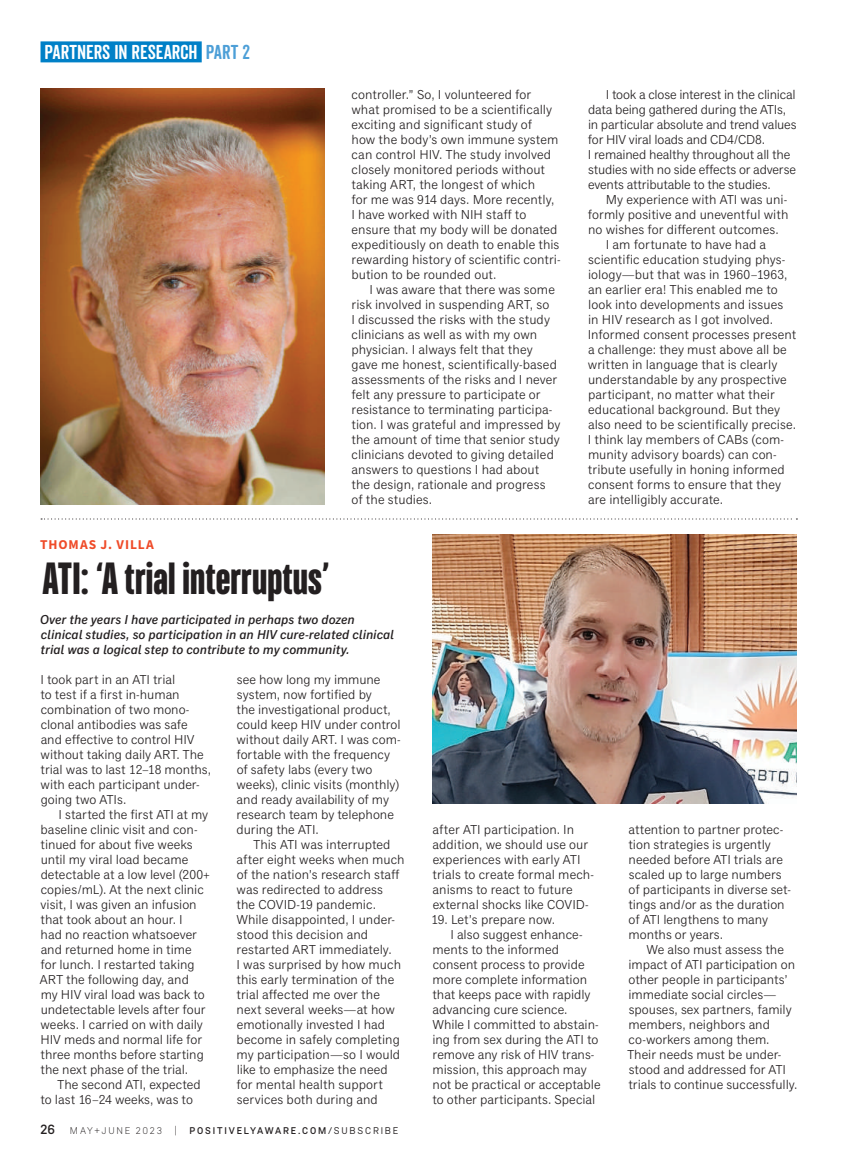
<style>
.page{position:relative;width:851px;height:1161px;background:#fff}
.page>*{position:absolute;margin:0;border:0;box-sizing:border-box;transform-origin:0 0}
.t1{font:800 45px "TT Bluescreens";letter-spacing:-.005em;color:#231f20}
.t2{font:19.5px "Veneer Clean Soft";color:#fff}
.t3{font:13.5px "Source Sans Variable";letter-spacing:.07em;color:#ef4b29}
.t4{font:500 13.5px "Weissenhof Grotesk";color:#231f20}
.t5{font:13.05px/15px "Classic Grotesque Pro";color:#231f20}
.t6{font:13.05px/15px "Classic Grotesque Pro";letter-spacing:-.02em;color:#231f20}
.t7{font:italic 500 13.05px/15px "Classic Grotesque Pro";color:#231f20}
.t8{font:500 9.75px "Weissenhof Grotesk";letter-spacing:.185em;color:#231f20}
.t9{font:300 9.75px "Weissenhof Grotesk";letter-spacing:.18em;color:#231f20}
.s1{color:#4d9fd7}
.s2{font-weight:400}
</style>
<div class="page">
<div style="left:40px;top:41px;width:162px;height:21px;background:#0080c7"></div>
<svg style="left:41px;top:518px;width:756px;height:2px"></svg>
<img style="left:40px;top:89px;width:284px;height:416px">
<img style="left:432px;top:534px;width:364px;height:270px">
<h2 class="t2" style="left:44px;top:40px;width:207px">PARTNERS IN RESEARCH <span class="s1">PART 2</span></h2>
<p class="t5" style="left:351px;top:87px;width:211px">controller.” So, I volunteered for what promised to be a scientifically exciting and significant study of<br>how the body’s own immune system can control HIV. The study involved closely monitored periods without taking ART, the longest of which<br>for me was 914 days. More recently, I have worked with NIH staff to ensure that my body will be donated expeditiously on death to enable this rewarding history of scientific contri&shy;bution to be rounded out.</p>
<p class="t5" style="left:351px;top:282px;width:210px;text-indent:18px">I was aware that there was some risk involved in suspending ART, so<br>I discussed the risks with the study clinicians as well as with my own physician. I always felt that they gave me honest, scientifically-based assessments of the risks and I never felt any pressure to participate or resistance to terminating participa&shy;tion. I was grateful and impressed by the amount of time that senior study clinicians devoted to giving detailed answers to questions I had about the design, rationale and progress<br>of the studies.</p>
<p class="t6" style="left:588px;top:87px;width:210px;text-indent:18px">I took a close interest in the clinical data being gathered during the ATIs, in particular absolute and trend values for HIV viral loads and CD4/CD8.<br>I remained healthy throughout all the studies with no side effects or adverse events attributable to the studies.</p>
<p class="t5" style="left:606px;top:192px;width:183px">My experience with ATI was uni-</p>
<p class="t5" style="left:588px;top:207px;width:202px">formly positive and uneventful with</p>
<p class="t5" style="left:588px;top:222px;width:192px">no wishes for different outcomes.</p>
<p class="t5" style="left:606px;top:237px;width:162px">I am fortunate to have had a</p>
<p class="t5" style="left:588px;top:252px;width:199px">scientific education studying phys-</p>
<p class="t5" style="left:588px;top:267px;width:201px">iology—but that was in 1960–1963,</p>
<p class="t5" style="left:588px;top:282px;width:191px">an earlier era! This enabled me to</p>
<p class="t5" style="left:588px;top:297px;width:197px">look into developments and issues</p>
<p class="t5" style="left:588px;top:312px;width:186px">in HIV research as I got involved.</p>
<p class="t5" style="left:588px;top:327px;width:210px">Informed consent processes present</p>
<p class="t5" style="left:588px;top:342px;width:200px">a challenge: they must above all be</p>
<p class="t5" style="left:588px;top:357px;width:191px">written in language that is clearly</p>
<p class="t5" style="left:588px;top:372px;width:200px">understandable by any prospective</p>
<p class="t5" style="left:588px;top:387px;width:188px">participant, no matter what their</p>
<p class="t5" style="left:588px;top:402px;width:194px">educational background. But they</p>
<p class="t5" style="left:588px;top:417px;width:209px">also need to be scientifically precise.</p>
<p class="t5" style="left:588px;top:432px;width:198px">I think lay members of CABs (com-</p>
<p class="t5" style="left:588px;top:447px;width:190px">munity advisory boards) can con-</p>
<p class="t5" style="left:588px;top:462px;width:198px">tribute usefully in honing informed</p>
<p class="t5" style="left:588px;top:477px;width:194px">consent forms to ensure that they</p>
<p class="t5" style="left:588px;top:492px;width:136px">are intelligibly accurate.</p>
<p class="t3" style="left:40px;top:536px;width:115px">THOMAS J. VILLA</p>
<h1 class="t1" style="left:42px;top:552px;width:288px">ATI: ‘A trial interruptus’</h1>
<p class="t7" style="left:40px;top:612px;width:355px">Over the years I have participated in perhaps two dozen clinical studies, so participation in an HIV cure-related clinical trial was a logical step to contribute to my community.</p>
<p class="t5" style="left:40px;top:672px;width:172px">I took part in an ATI trial<br>to test if a first in-human combination of two mono&shy;clonal antibodies was safe and effective to control HIV without taking daily ART. The trial was to last 12–18 months, with each participant under&shy;going two ATIs.</p>
<p class="t5" style="left:40px;top:807px;width:171px;text-indent:19px">I started the first ATI at my baseline clinic visit and con&shy;tinued for about five weeks until my viral load became detectable at a low level (200+ copies/mL). At the next clinic visit, I was given an infusion that took about an hour. I<br>had no reaction whatsoever and returned home in time for lunch. I restarted taking<br>ART the following day, and<br>my HIV viral load was back to undetectable levels after four weeks. I carried on with daily<br>HIV meds and normal life for three months before starting the next phase of the trial.</p>
<p class="t5" style="left:41px;top:1077px;width:162px;text-indent:17px">The second ATI, expected to last 16–24 weeks, was to</p>
<p class="t5" style="left:236px;top:672px;width:166px">see how long my immune system, now fortified by<br>the investigational product, could keep HIV under control without daily ART. I was com&shy;fortable with the frequency of safety labs (every two weeks), clinic visits (monthly) and ready availability of my research team by telephone during the ATI.</p>
<p class="t5" style="left:236px;top:837px;width:170px;text-indent:17px">This ATI was interrupted after eight weeks when much of the nation’s research staff was redirected to address the COVID-19 pandemic.<br>While disappointed, I under&shy;stood this decision and restarted ART immediately.<br>I was surprised by how much this early termination of the trial affected me over the next several weeks—at how emotionally invested I had become in safely completing my participation—so I would like to emphasize the need for mental health support services both during and</p>
<p class="t4" style="left:40px;top:1121px;width:16px">26</p>
<p class="t9" style="left:70px;top:1125px;width:94px">MAY+JUNE 2023</p>
<p class="t9" style="left:175px;top:1125px;width:4px">|</p>
<p class="t8" style="left:189px;top:1125px;width:210px">POSITIVELYAWARE.COM<span class="s2">/SUBSCRIBE</span></p>
<p class="t5" style="left:432px;top:822px;width:163px">after ATI participation. In addition, we should use our experiences with early ATI trials to create formal mech&shy;anisms to react to future external shocks like COVID-</p>
<p class="t5" style="left:431px;top:912px;width:126px">19. Let’s prepare now.</p>
<p class="t5" style="left:450px;top:927px;width:134px">I also suggest enhance-</p>
<p class="t5" style="left:432px;top:942px;width:128px">ments to the informed</p>
<p class="t5" style="left:432px;top:957px;width:153px">consent process to provide</p>
<p class="t5" style="left:432px;top:972px;width:156px">more complete information</p>
<p class="t5" style="left:432px;top:987px;width:159px">that keeps pace with rapidly</p>
<p class="t5" style="left:432px;top:1002px;width:136px">advancing cure science.</p>
<p class="t5" style="left:432px;top:1017px;width:168px">While I committed to abstain-</p>
<p class="t5" style="left:432px;top:1032px;width:167px">ing from sex during the ATI to</p>
<p class="t5" style="left:432px;top:1047px;width:163px">remove any risk of HIV trans-</p>
<p class="t5" style="left:432px;top:1062px;width:156px">mission, this approach may</p>
<p class="t5" style="left:432px;top:1077px;width:169px">not be practical or acceptable</p>
<p class="t5" style="left:432px;top:1092px;width:164px">to other participants. Special</p>
<p class="t5" style="left:628px;top:822px;width:164px">attention to partner protec&shy;tion strategies is urgently needed before ATI trials are scaled up to large numbers of participants in diverse set&shy;tings and/or as the duration of ATI lengthens to many months or years.</p>
<p class="t5" style="left:627px;top:942px;width:172px;text-indent:19px">We also must assess the impact of ATI participation on other people in participants’ immediate social circles— spouses, sex partners, family members, neighbors and co-workers among them.<br>Their needs must be under&shy;stood and addressed for ATI trials to continue successfully.</p>
</div>
